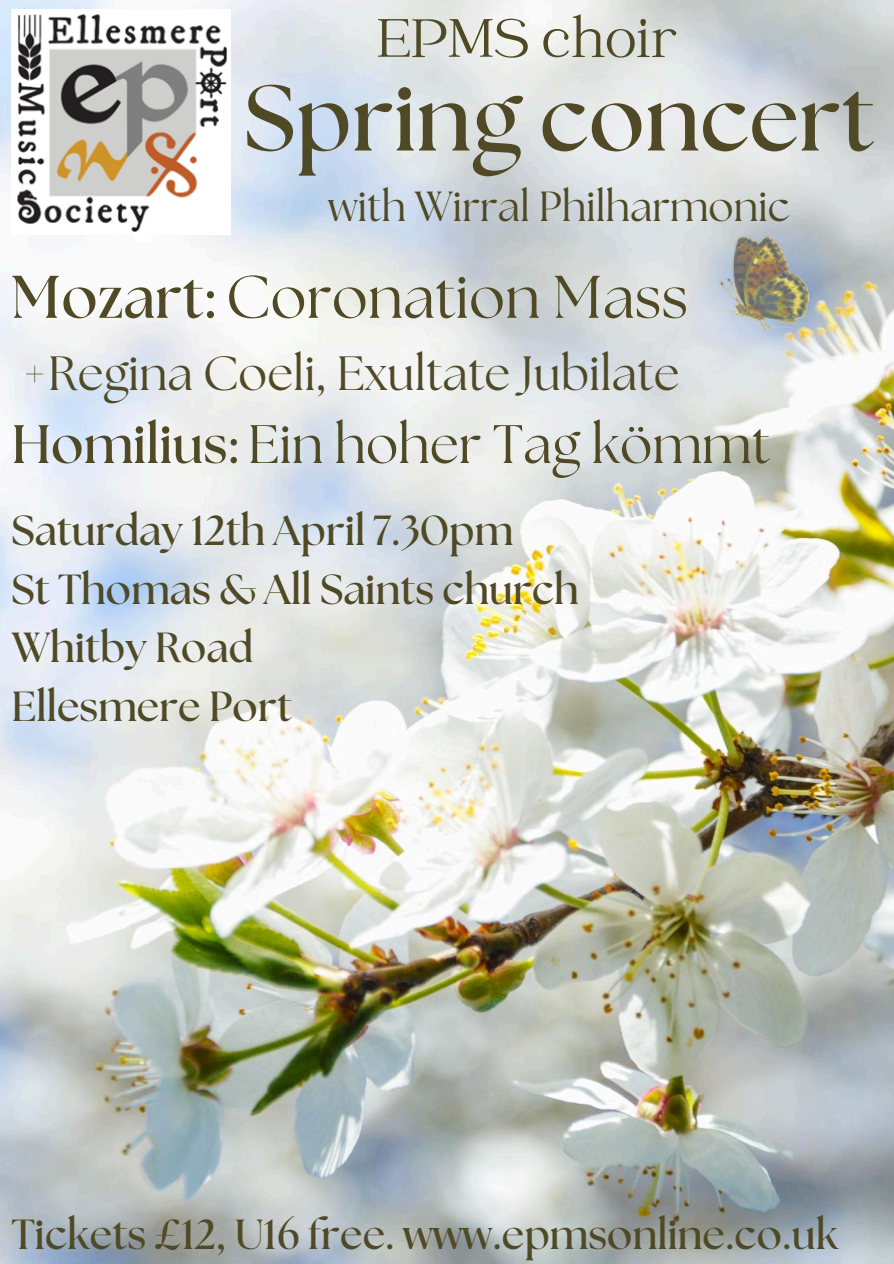
<style>
.page{position:relative;width:894px;height:1264px;background:#fff}
.page>*{position:absolute;margin:0;border:0;box-sizing:border-box;transform-origin:0 0}
.t1{font:700 93.15px "The Seasons";color:#4f4925}
.t2{font:60px "The Seasons";color:#4f4925}
.t3{font:60px "Catchy Mager";color:#4f4925}
.t4{font:54px "The Seasons";color:#4f4925}
.t5{font:48px "The Seasons";color:#4f4925}
.t6{font:700 42px/58.5px "The Seasons";color:#4f4925}
.t7{font:42px "The Seasons";color:#4f4925}
.s1{font-weight:700}
</style>
<div class="page">
<img style="left:0;top:0;width:893px;height:1263px">
<img style="left:701px;top:223px;width:116px;height:127px">
<img style="left:11px;top:9px;width:220px;height:225px">
<h2 class="t3" style="left:376px;top:9px;width:302px">EPMS choir</h2>
<h1 class="t1" style="left:244px;top:76px;width:631px">Spring concert</h1>
<p class="t7" style="left:328px;top:188px;width:463px">with Wirral Philharmonic</p>
<h2 class="t2" style="left:11px;top:270px;width:678px"><span class="s1">Mozart:</span> Coronation Mass</h2>
<p class="t5" style="left:22px;top:351px;width:659px">+Regina Coeli, Exultate Jubilate</p>
<p class="t4" style="left:11px;top:420px;width:760px"><span class="s1">Homilius:</span> Ein hoher Tag kömmt</p>
<p class="t6" style="left:11px;top:503px;width:568px">Saturday 12th April 7.30pm<br>St Thomas &amp; All Saints church<br>Whitby Road<br>Ellesmere Port</p>
<p class="t6" style="left:11px;top:1206px;width:828px">Tickets £12, U16 free. www.epmsonline.co.uk</p>
</div>
